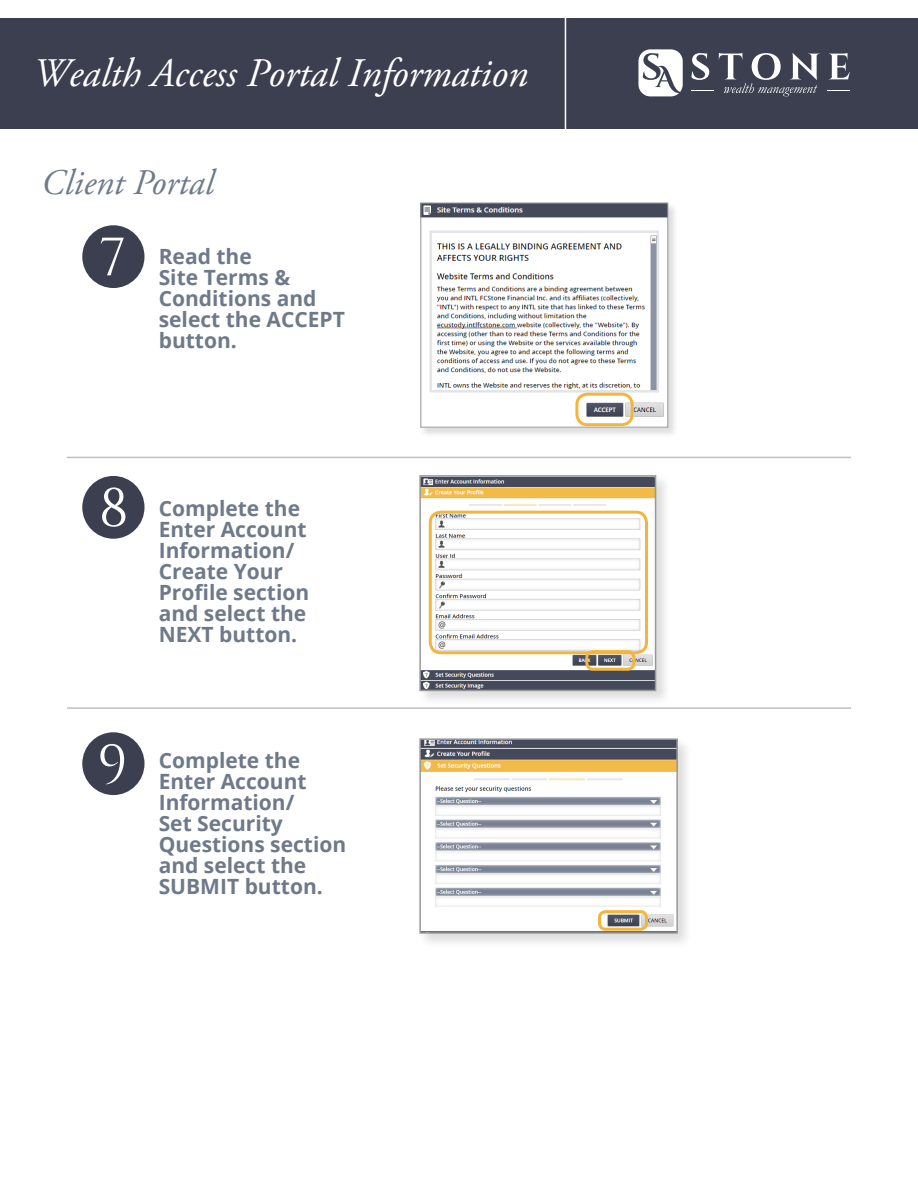
<style>
.page{position:relative;width:918px;height:1188px;background:#fff}
.page>*{position:absolute;margin:0;border:0;box-sizing:border-box;transform-origin:0 0}
.Box_Copy{font:54px "Cinzel";color:#fff}
.t1{font:italic 40.5px "Adobe Garamond Pro";letter-spacing:-.005em;color:#fff}
.t2{font:italic 36px "Adobe Garamond Pro";color:#6e798a}
.Box_Copy-2{font:700 21px/21px "Open Sans";color:#6e798a}
</style>
<div class="page">
<div style="left:420px;top:202px;width:259px;height:236px;background:#231f20;opacity:.15"></div>
<img style="left:422px;top:204px;width:244px;height:222px">
<div style="left:420px;top:202px;width:248px;height:226px;border:1px solid #989898"></div>
<div style="left:0;top:18px;width:918px;height:110px;background:#3b3f4f"></div>
<hr style="left:565px;top:8px;width:1px;height:130px;background:#fff">
<div style="left:82px;top:476px;width:63px;height:63px;background:#3b3f4f;border-radius:50%"></div>
<div style="left:82px;top:225px;width:63px;height:63px;background:#3b3f4f;border-radius:50%"></div>
<hr style="left:68px;top:707px;width:782px;height:2px;background:#bfbfbf">
<hr style="left:68px;top:457px;width:782px;height:1px;background:#bfbfbf">
<div style="left:82px;top:732px;width:63px;height:63px;background:#3b3f4f;border-radius:50%"></div>
<div style="left:418px;top:474px;width:253px;height:232px;background:#231f20;opacity:.15"></div>
<img style="left:422px;top:478px;width:231px;height:210px">
<div style="left:419px;top:475px;width:237px;height:216px;border:2px solid #989898"></div>
<div style="left:418px;top:737px;width:275px;height:212px;background:#231f20;opacity:.15"></div>
<img style="left:422px;top:741px;width:253px;height:190px">
<div style="left:419px;top:738px;width:259px;height:196px;border:2px solid #989898"></div>
<svg style="left:638px;top:49px;width:45px;height:47px"></svg>
<svg style="left:829px;top:53px;width:21px;height:26px"></svg>
<svg style="left:691px;top:53px;width:129px;height:43px"></svg>
<svg style="left:827px;top:90px;width:23px;height:1px"></svg>
<div style="left:575px;top:393px;width:59px;height:33px;border:3px solid #f4b53c;border-radius:11px"></div>
<div style="left:429px;top:511px;width:219px;height:143px;border:3px solid #f4b53c;border-radius:11px"></div>
<div style="left:585px;top:650px;width:50px;height:21px;border:3px solid #f4b53c;border-radius:6px"></div>
<div style="left:598px;top:910px;width:50px;height:21px;border:3px solid #f4b53c;border-radius:6px"></div>
<h2 class="t1" style="left:33px;top:49px;width:496px">Wealth Access Portal Information</h2>
<p class="t2" style="left:41px;top:161px;width:174px">Client Portal</p>
<p class="Box_Copy" style="left:99px;top:226px;width:29px">7</p>
<p class="Box_Copy-2" style="left:159px;top:246px;width:188px">Read the<br>Site Terms &amp;<br>Conditions and select the ACCEPT button.</p>
<p class="Box_Copy" style="left:99px;top:477px;width:31px">8</p>
<p class="Box_Copy-2" style="left:159px;top:498px;width:152px">Complete the<br>Enter Account<br>Information/<br>Create Your<br>Profile section and select the<br>NEXT button.</p>
<p class="Box_Copy" style="left:97px;top:733px;width:32px">9</p>
<p class="Box_Copy-2" style="left:159px;top:750px;width:189px">Complete the<br>Enter Account<br>Information/<br>Set Security<br>Questions section and select the<br>SUBMIT button.</p>
</div>
